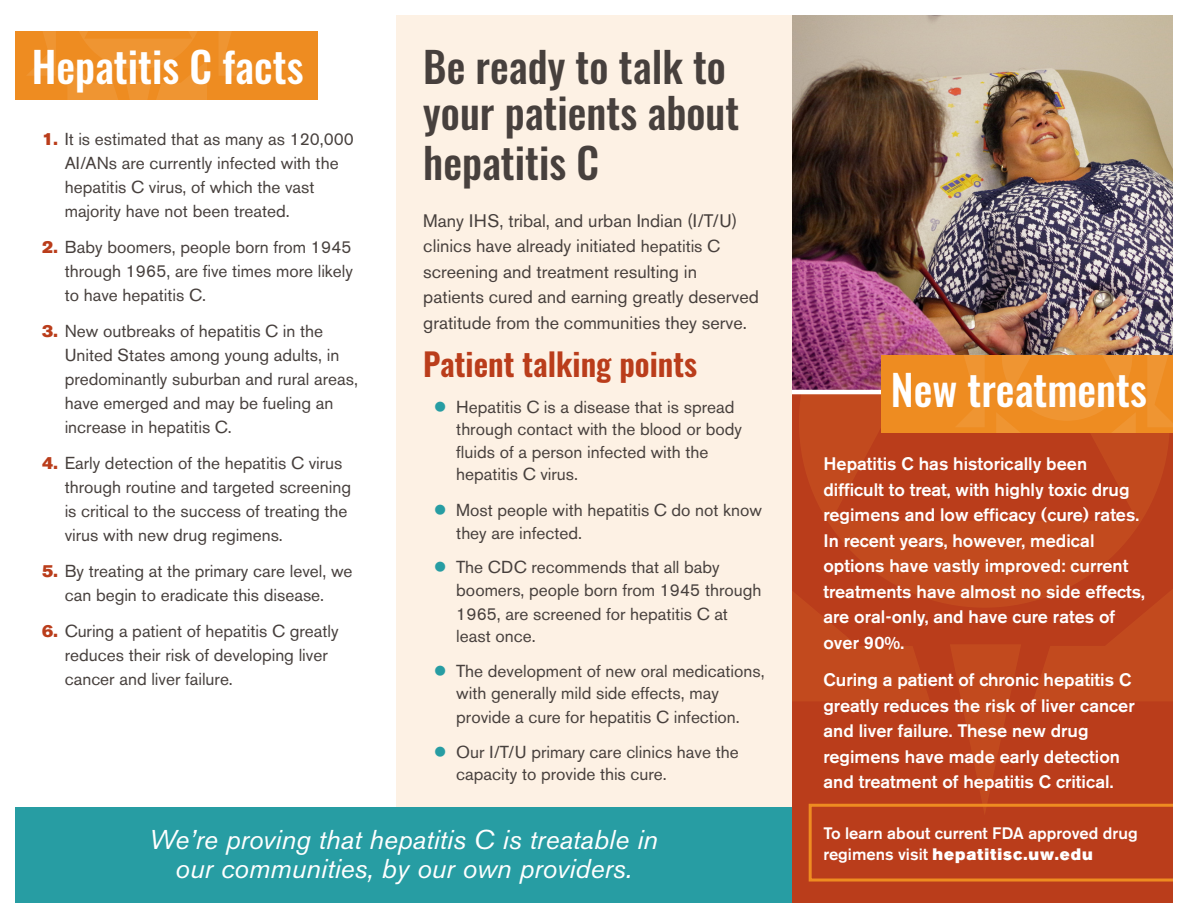
<style>
.page{position:relative;width:1188px;height:918px;background:#fff}
.page>*{position:absolute;margin:0;border:0;box-sizing:border-box;transform-origin:0 0}
.t1{font:500 42px/48px "Oswald";color:#47403d}
.t2{font:500 42px "Oswald";color:#fff}
.t3{font:600 31.5px "Oswald";color:#ba3d1b}
.t4{font:italic 27px/28.5px "Akzidenz Grotesk BE";color:#fff;text-align:center}
.t5{font:500 18px/25.5px "Akzidenz Grotesk BE";color:#fff}
.t6{font:18px/25.5px "Akzidenz Grotesk BE";color:#47403d}
.t7{font:17.25px/24px "Akzidenz Grotesk BE";color:#47403d}
.t8{font:500 16.5px/21px "Akzidenz Grotesk BE";color:#fff}
.s1{font-family:"Akzidenz Grotesk BE Super";color:#ba3d1b}
.s2{font-size:17.25px}
.s3{color:#279da3}
.s4{font-family:"Akzidenz Grotesk BE Super";font-weight:400}
</style>
<div class="page">
<div style="left:792px;top:394px;width:381px;height:509px;background:#ba3d1b"></div>
<div style="left:799px;top:237px;width:371px;height:371px;background:linear-gradient(to right,#bf451d,#be441d);border-radius:185px"></div>
<img style="left:792px;top:15px;width:381px;height:375px">
<hr style="left:775px;top:390px;width:407px;height:4px;background:#fff">
<div style="left:6px;top:31px;width:312px;height:69px;background:#ee8c21"></div>
<svg style="left:27px;top:31px;width:29px;height:45px"></svg>
<svg style="left:219px;top:31px;width:29px;height:45px"></svg>
<svg style="left:68px;top:31px;width:139px;height:69px"></svg>
<div style="left:881px;top:355px;width:300px;height:78px;background:#ee8c21"></div>
<svg style="left:956px;top:355px;width:29px;height:72px"></svg>
<svg style="left:1147px;top:355px;width:26px;height:72px"></svg>
<svg style="left:996px;top:355px;width:140px;height:78px"></svg>
<div style="left:396px;top:0;width:396px;height:828px;background:#fdf1e4"></div>
<div style="left:0;top:807px;width:792px;height:96px;background:#279da3"></div>
<div style="left:0;top:9px;width:14px;height:909px;background:#fff"></div>
<div style="left:0;top:0;width:1188px;height:14px;background:#fff"></div>
<svg style="left:792px;top:583px;width:381px;height:299px;background:#bc411b"></svg>
<div style="left:1173px;top:0;width:14px;height:918px;background:#fff"></div>
<p class="t2" style="left:32px;top:45px;width:273px">Hepatitis C facts</p>
<p class="t7" style="left:65px;top:127px;width:291px;text-indent:-22px"><span class="s1">1.</span> It is estimated that as many as 120,000<br>AI/ANs are currently infected with the hepatitis C virus, of which the vast majority have not been treated.</p>
<p class="t7" style="left:65px;top:235px;width:290px;text-align:justify;text-indent:-22px"><span class="s1">2.</span> Baby boomers, people born from 1945 through 1965, are five times more likely to have hepatitis C.</p>
<p class="t7" style="left:65px;top:319px;width:295px;text-indent:-22px"><span class="s1">3.</span> New outbreaks of hepatitis C in the United States among young adults, in predominantly suburban and rural areas, have emerged and may be fueling an increase in hepatitis C.</p>
<p class="t7" style="left:65px;top:451px;width:288px;text-indent:-22px"><span class="s1">4.</span> Early detection of the hepatitis C virus through routine and targeted screening is critical to the success of treating the virus with new drug regimens.</p>
<p class="t7" style="left:42px;top:559px;width:312px;text-align:center"><span class="s1">5.</span> By treating at the primary care level, we can begin to eradicate this disease.</p>
<p class="t7" style="left:65px;top:619px;width:275px;text-indent:-22px"><span class="s1">6.</span> Curing a patient of hepatitis C greatly reduces their risk of developing liver cancer and liver failure.</p>
<p class="t1" style="left:423px;top:45px;width:318px">Be ready to talk to your patients about hepatitis C</p>
<p class="t6" style="left:423px;top:208px;width:337px">Many IHS, tribal, and urban Indian (I/T/U) clinics have already initiated <span class="s2">hepatitis C </span>screening and treatment resulting in patients cured and earning greatly deserved gratitude from the communities they serve.</p>
<p class="t3" style="left:423px;top:347px;width:275px">Patient talking points</p>
<p class="t7" style="left:456px;top:396px;width:287px;line-height:22.5px;text-indent:-22px"><span class="s3">●</span> Hepatitis C is a disease that is spread through contact with the blood or body fluids of a person infected with the hepatitis C virus.</p>
<p class="t7" style="left:456px;top:499px;width:307px;line-height:22.5px;text-indent:-22px"><span class="s3">●</span> Most people with hepatitis C do not know they are infected.</p>
<p class="t7" style="left:456px;top:556px;width:307px;line-height:23px;text-indent:-22px"><span class="s3">●</span> The CDC recommends that all baby boomers, people born from 1945 through<br>1965, are screened for hepatitis C at least once.</p>
<p class="t7" style="left:456px;top:659px;width:310px;line-height:23.2px;text-indent:-22px"><span class="s3">●</span> The development of new oral medications, with generally mild side effects, may provide a cure for hepatitis C infection.</p>
<p class="t7" style="left:456px;top:741px;width:284px;line-height:22.5px;text-indent:-22px"><span class="s3">●</span> Our I/T/U primary care clinics have the capacity to provide this cure.</p>
<p class="t4" style="left:149px;top:826px;width:510px">We’re proving that hepatitis C is treatable in our communities, by our own providers.</p>
<p class="t2" style="left:891px;top:368px;width:258px">New treatments</p>
<p class="t5" style="left:824px;top:451px;width:323px">Hepatitis C has historically been difficult to treat, with highly toxic drug regimens and low efficacy (cure) rates.<br>In recent years, however, medical options have vastly improved: current treatments have almost no side effects, are oral-only, and have cure rates of over 90%.</p>
<p class="t5" style="left:824px;top:667px;width:313px">Curing a patient of chronic hepatitis C greatly reduces the risk of liver cancer and liver failure. These new drug regimens have made early detection and treatment of hepatitis C critical.</p>
<p class="t8" style="left:824px;top:823px;width:316px">To learn about current FDA approved drug regimens visit <span class="s4">hepatitisc.uw.edu</span></p>
</div>
